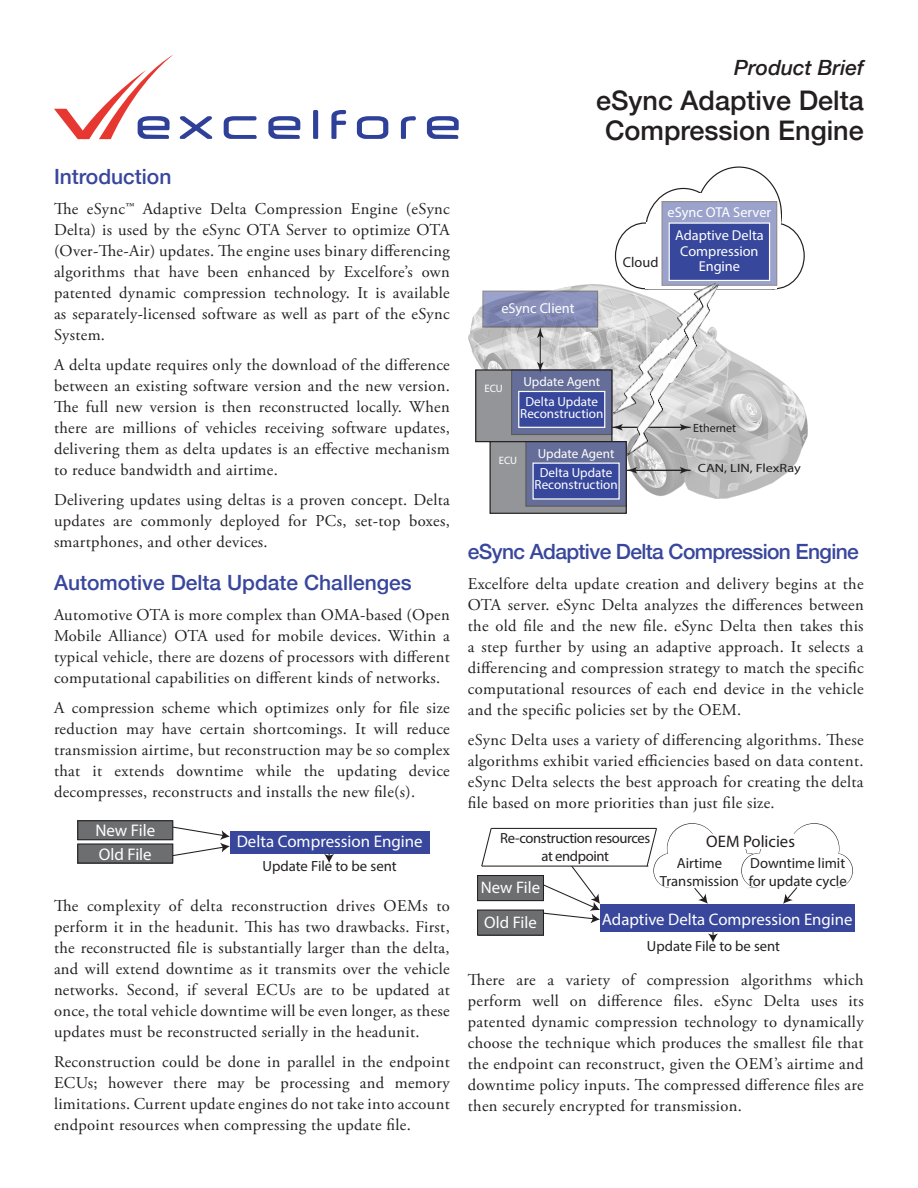
<style>
.page{position:relative;width:918px;height:1188px;background:#fff}
.page>*{position:absolute;margin:0;border:0;box-sizing:border-box;transform-origin:0 0}
.X-PBTitleMain{font:500 27px/30px "Helvetica Neue";color:#231f20;text-align:center}
.X-PBHead1{font:500 21px "Helvetica Neue";color:#38479c}
.X-PBHead1-2{font:500 21px "Helvetica Neue";letter-spacing:-.03em;color:#38479c}
.X-PBTitleSub{font:italic 500 21px "Helvetica Neue";color:#231f20}
.t1{font:16.95px/23.7px "Myriad Pro";color:#fff}
.t2{font:16.8px/35.2px "Myriad Pro";color:#fff}
.t3{font:16.8px "Myriad Pro";color:#231f20}
.X-PBBodyCopy{font:16.5px/21px "Adobe Garamond Pro";letter-spacing:.02em;color:#231f20;text-align:justify}
.t4{font:14.85px "Myriad Pro";color:#231f20}
.t5{font:14.7px/17.5px "Myriad Pro";letter-spacing:-.005em;color:#231f20;text-align:center}
.t6{font:14.7px/17.5px "Myriad Pro";letter-spacing:-.025em;color:#231f20;text-align:center}
.t7{font:14.4px/15.5px "Myriad Pro";color:#fff;text-align:center}
.t8{font:14.4px "Myriad Pro";color:#231f20}
.t9{font:13.2px/12px "Myriad Pro";color:#fff;text-align:center}
.t10{font:12px "Myriad Pro";color:#231f20;scale:1.19 1}
.t11{font:12px "Myriad Pro";color:#231f20}
.t12{font:10.8px "Myriad Pro";color:#fff}
</style>
<div class="page">
<svg style="left:54px;top:54px;width:405px;height:85px"></svg>
<svg style="left:468px;top:248px;width:340px;height:266px"></svg>
<div style="left:615px;top:223px;width:60px;height:66px;background:#fff;border-radius:50%"></div>
<div style="left:745px;top:223px;width:59px;height:66px;background:#fff;border-radius:50%"></div>
<div style="left:645px;top:227px;width:131px;height:61px;background:#fff"></div>
<svg style="left:676px;top:214px;width:105px;height:58px"></svg>
<svg style="left:484px;top:293px;width:112px;height:33px;background:#858db7"></svg>
<div style="left:476px;top:370px;width:136px;height:72px;background:#939598"></div>
<div style="left:475px;top:369px;width:138px;height:73px;border:1px solid #231f20"></div>
<hr style="left:540px;top:334px;width:1px;height:32px;background:#231f20">
<svg style="left:537px;top:362px;width:7px;height:7px"></svg>
<svg style="left:537px;top:327px;width:7px;height:11px"></svg>
<div style="left:512px;top:370px;width:100px;height:64px;background:#656e99"></div>
<div style="left:511px;top:369px;width:102px;height:66px;border:1px solid #231f20"></div>
<hr style="left:619px;top:427px;width:64px;height:1px;background:#231f20">
<svg style="left:680px;top:424px;width:11px;height:7px"></svg>
<hr style="left:634px;top:470px;width:49px;height:1px;background:#231f20">
<svg style="left:680px;top:467px;width:11px;height:7px"></svg>
<div style="left:490px;top:442px;width:136px;height:71px;background:#939598"></div>
<div style="left:490px;top:441px;width:137px;height:73px;border:1px solid #231f20"></div>
<div style="left:526px;top:442px;width:100px;height:64px;background:#656e99"></div>
<div style="left:525px;top:441px;width:102px;height:66px;border:1px solid #231f20"></div>
<div style="left:533px;top:463px;width:86px;height:36px;background:#37479c"></div>
<div style="left:533px;top:463px;width:87px;height:37px;border:1px solid #fff"></div>
<div style="left:519px;top:391px;width:86px;height:36px;background:#37479c"></div>
<div style="left:518px;top:391px;width:87px;height:37px;border:1px solid #fff"></div>
<div style="left:663px;top:203px;width:112px;height:81px;background:#9ba3cd"></div>
<div style="left:669px;top:223px;width:101px;height:57px;background:#37479c"></div>
<div style="left:669px;top:223px;width:101px;height:58px;border:1px solid #fff"></div>
<img style="left:612px;top:322px;width:48px;height:123px">
<img style="left:660px;top:251px;width:9px;height:83px">
<img style="left:626px;top:336px;width:51px;height:159px">
<img style="left:669px;top:244px;width:50px;height:158px">
<svg style="left:649px;top:334px;width:37px;height:53px"></svg>
<div style="left:230px;top:831px;width:199px;height:22px;background:#38479b"></div>
<div style="left:78px;top:821px;width:95px;height:19px;background:#6d6e70"></div>
<div style="left:77px;top:820px;width:96px;height:20px;border:1px solid #231f20"></div>
<div style="left:78px;top:844px;width:95px;height:19px;background:#6d6e70"></div>
<div style="left:77px;top:843px;width:96px;height:21px;border:1px solid #231f20"></div>
<svg style="left:172px;top:826px;width:58px;height:31px"></svg>
<svg style="left:324px;top:854px;width:10px;height:9px"></svg>
<svg style="left:653px;top:853px;width:35px;height:35px"></svg>
<div style="left:654px;top:853px;width:35px;height:35px;background:#fff;border-radius:50%"></div>
<svg style="left:741px;top:853px;width:35px;height:35px"></svg>
<svg style="left:818px;top:853px;width:35px;height:35px"></svg>
<div style="left:742px;top:853px;width:34px;height:35px;background:#fff;border-radius:50%"></div>
<div style="left:818px;top:853px;width:34px;height:35px;background:#fff;border-radius:50%"></div>
<div style="left:600px;top:904px;width:254px;height:28px;background:#38479b"></div>
<div style="left:478px;top:876px;width:65px;height:25px;background:#6d6e70"></div>
<div style="left:477px;top:875px;width:67px;height:26px;border:1px solid #231f20"></div>
<div style="left:478px;top:910px;width:65px;height:25px;background:#6d6e70"></div>
<div style="left:477px;top:910px;width:67px;height:26px;border:1px solid #231f20"></div>
<svg style="left:481px;top:827px;width:11px;height:40px"></svg>
<svg style="left:646px;top:827px;width:12px;height:40px"></svg>
<hr style="left:491px;top:828px;width:166px;height:1px;background:#231f20">
<hr style="left:482px;top:866px;width:166px;height:1px;background:#231f20">
<svg style="left:542px;top:865px;width:58px;height:58px"></svg>
<svg style="left:694px;top:888px;width:14px;height:16px"></svg>
<svg style="left:783px;top:887px;width:15px;height:17px"></svg>
<svg style="left:708px;top:932px;width:10px;height:10px"></svg>
<p class="X-PBHead1" style="left:54px;top:159px;width:119px">Introduction</p>
<p class="X-PBBodyCopy" style="left:54px;top:198px;width:397px">The eSync™ Adaptive Delta Compression Engine (eSync Delta) is used by the eSync OTA Server to optimize OTA (Over-The-Air) updates. The engine uses binary differencing algorithms that have been enhanced by Excelfore’s own patented dynamic compression technology. It is available as separately-licensed software as well as part of the eSync System.</p>
<p class="X-PBBodyCopy" style="left:54px;top:354px;width:397px">A delta update requires only the download of the difference between an existing software version and the new version.<br>The full new version is then reconstructed locally. When there are millions of vehicles receiving software updates, delivering them as delta updates is an effective mechanism to reduce bandwidth and airtime.</p>
<p class="X-PBBodyCopy" style="left:54px;top:489px;width:397px">Delivering updates using deltas is a proven concept. Delta updates are commonly deployed for PCs, set-top boxes, smartphones, and other devices.</p>
<p class="X-PBHead1" style="left:54px;top:565px;width:359px">Automotive Delta Update Challenges</p>
<p class="X-PBBodyCopy" style="left:54px;top:605px;width:397px">Automotive OTA is more complex than OMA-based (Open Mobile Alliance) OTA used for mobile devices. Within a typical vehicle, there are dozens of processors with different computational capabilities on different kinds of networks.</p>
<p class="X-PBBodyCopy" style="left:54px;top:698px;width:397px">A compression scheme which optimizes only for file size reduction may have certain shortcomings. It will reduce transmission airtime, but reconstruction may be so complex that it extends downtime while the updating device decompresses, reconstructs and installs the new file(s).</p>
<p class="t1" style="left:95px;top:818px;width:61px">New File<br>Old File</p>
<p class="t1" style="left:237px;top:829px;width:187px">Delta Compression Engine</p>
<p class="t4" style="left:262px;top:857px;width:136px">Update File to be sent</p>
<p class="X-PBBodyCopy" style="left:54px;top:896px;width:397px">The complexity of delta reconstruction drives OEMs to perform it in the headunit. This has two drawbacks. First, the reconstructed file is substantially larger than the delta, and will extend downtime as it transmits over the vehicle networks. Second, if several ECUs are to be updated at once, the total vehicle downtime will be even longer, as these updates must be reconstructed serially in the headunit.</p>
<p class="X-PBBodyCopy" style="left:54px;top:1052px;width:397px">Reconstruction could be done in parallel in the endpoint ECUs; however there may be processing and memory limitations. Current update engines do not take into account endpoint resources when compressing the update file.</p>
<p class="X-PBTitleSub" style="left:734px;top:50px;width:131px">Product Brief</p>
<p class="X-PBTitleMain" style="left:596px;top:83px;width:269px">eSync Adaptive Delta<br>Compression Engine</p>
<p class="t7" style="left:501px;top:301px;width:75px">eSync Client</p>
<p class="t8" style="left:623px;top:253px;width:37px">Cloud</p>
<p class="t7" style="left:668px;top:204px;width:105px">eSync OTA Server</p>
<p class="t7" style="left:675px;top:228px;width:90px">Adaptive Delta<br>Compression<br>Engine</p>
<p class="t12" style="left:484px;top:382px;width:20px">ECU</p>
<p class="t9" style="left:523px;top:376px;width:78px">Update Agent</p>
<p class="t9" style="left:520px;top:395px;width:85px">Delta Update<br>Reconstruction</p>
<p class="t12" style="left:499px;top:453px;width:20px">ECU</p>
<p class="t9" style="left:538px;top:448px;width:78px">Update Agent</p>
<p class="t9" style="left:535px;top:467px;width:85px">Delta Update<br>Reconstruction</p>
<p class="t11" style="left:693px;top:421px;width:44px">Ethernet</p>
<p class="t10" style="left:698px;top:460px;width:88px">CAN, LIN, FlexRay</p>
<p class="X-PBHead1-2" style="left:468px;top:534px;width:393px">eSync Adaptive Delta Compression Engine</p>
<p class="X-PBBodyCopy" style="left:468px;top:573px;width:397px">Excelfore delta update creation and delivery begins at the OTA server. eSync Delta analyzes the differences between the old file and the new file. eSync Delta then takes this a step further by using an adaptive approach. It selects a differencing and compression strategy to match the specific computational resources of each end device in the vehicle and the specific policies set by the OEM.</p>
<p class="X-PBBodyCopy" style="left:468px;top:729px;width:397px">eSync Delta uses a variety of differencing algorithms. These algorithms exhibit varied efficiencies based on data content. eSync Delta selects the best approach for creating the delta file based on more priorities than just file size.</p>
<p class="t6" style="left:500px;top:829px;width:152px">Re-construction resources at endpoint</p>
<p class="t3" style="left:706px;top:831px;width:90px">OEM Policies</p>
<p class="t5" style="left:660px;top:854px;width:81px">Airtime<br>Transmission</p>
<p class="t5" style="left:749px;top:854px;width:99px;text-align:left">Downtime limit for update cycle</p>
<p class="t2" style="left:481px;top:870px;width:61px">New File<br>Old File</p>
<p class="t2" style="left:602px;top:901px;width:252px">Adaptive Delta Compression Engine</p>
<p class="t5" style="left:647px;top:937px;width:135px">Update File to be sent</p>
<p class="X-PBBodyCopy" style="left:468px;top:969px;width:397px">There are a variety of compression algorithms which perform well on difference files. eSync Delta uses its patented dynamic compression technology to dynamically choose the technique which produces the smallest file that the endpoint can reconstruct, given the OEM’s airtime and downtime policy inputs. The compressed difference files are then securely encrypted for transmission.</p>
</div>
